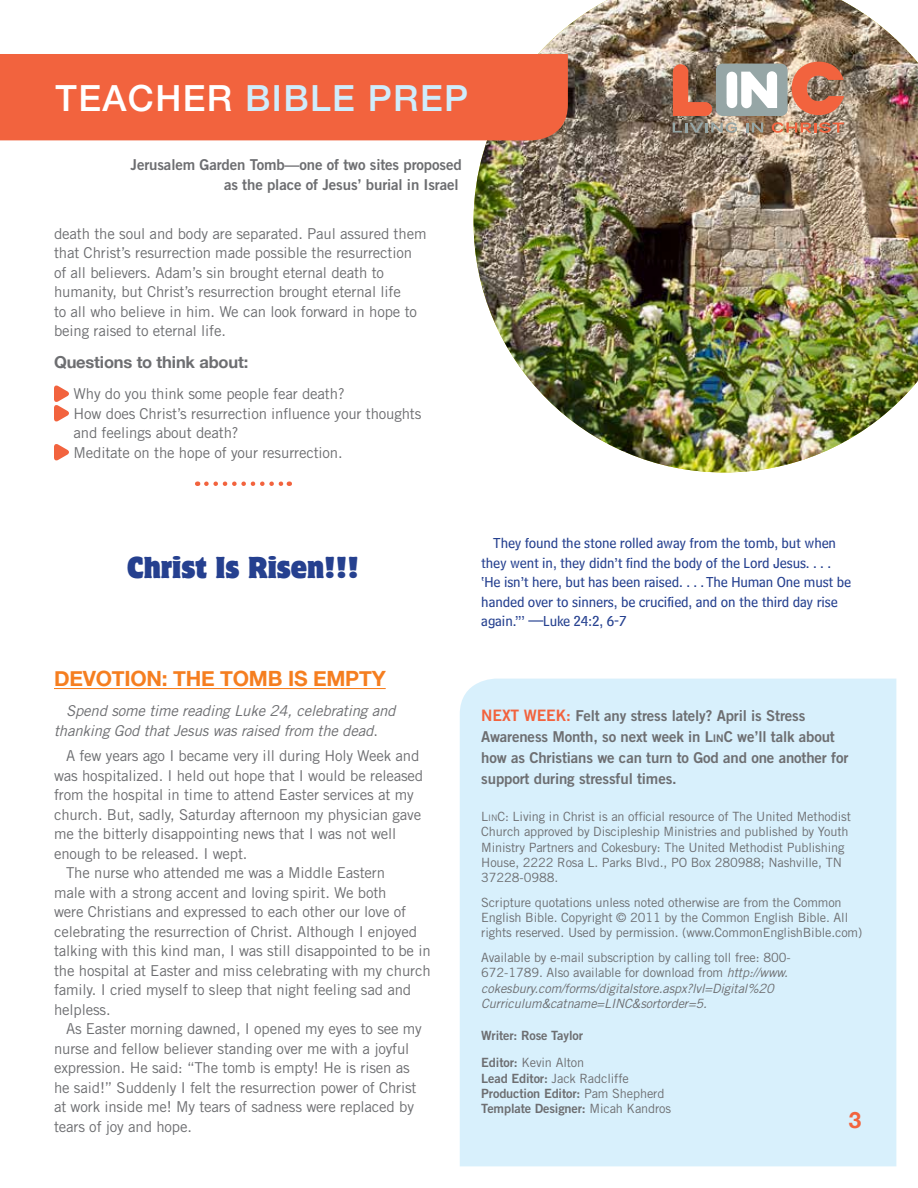
<style>
.page{position:relative;width:918px;height:1188px;background:#fff}
.page>*{position:absolute;margin:0;border:0;box-sizing:border-box;transform-origin:0 0}
.t1{font:500 36px "Helvetica Neue";letter-spacing:.04em;color:#cfedfc}
.t2{font:semi-condensed 27px "Motter Corpus Std";color:#25408f}
.t3{font:700 22.5px "Helvetica Neue";color:#f2633e}
.t4{font:700 21px "Helvetica Neue";letter-spacing:-.01em;color:#f57e20}
.t5{font:700 16.5px "Helvetica Neue";letter-spacing:-.01em;color:#6d6e71}
.t6{font:15px/19.5px "Trade Gothic LT Std";letter-spacing:-.01em;color:#6d6e71}
.t7{font:15px/21px "Trade Gothic LT Std Bd 2";letter-spacing:-.01em;color:#6d6e71}
.t8{font:15px/19.5px "Bell Centennial Std Sub Capt";letter-spacing:-.01em;color:#25408f}
.t9{font:italic 15px/19.5px "Trade Gothic LT Std";letter-spacing:-.01em;color:#6d6e71}
.t10{font:12.75px/15.3px "Trade Gothic LT Std";letter-spacing:-.01em;color:#6d6e71}
.t11{font:italic 12.75px/15.3px "Trade Gothic LT Std";letter-spacing:-.01em;color:#6d6e71}
.t12{font:12.75px/15.3px "Trade Gothic LT Std Bd 2";letter-spacing:-.01em;color:#6d6e71}
.s1{color:#fff}
.s2{font-style:normal}
.s3{font-size:15.75px;color:#f2633e}
.s4{font-style:inherit}
.s5{font-size:10.5px}
.s6{font-size:8.85px}
.s7{font-family:"Trade Gothic LT Std Bd 2"}
.s8{font-family:"Trade Gothic LT Std"}
</style>
<div class="page">
<img style="left:474px;top:0;width:444px;height:472px">
<div style="left:460px;top:679px;width:436px;height:487px;background:#d8f0fc"></div>
<div style="left:0;top:54px;width:568px;height:86px;background:#f2633e"></div>
<hr style="left:54px;top:688px;width:332px;height:1px;background:#f57e20">
<svg style="left:54px;top:385px;width:15px;height:37px"></svg>
<svg style="left:54px;top:444px;width:15px;height:17px"></svg>
<svg style="left:206px;top:481px;width:84px;height:5px"></svg>
<div style="left:716px;top:64px;width:72px;height:52px;background:#96a6a6;border-radius:7px"></div>
<svg style="left:673px;top:64px;width:39px;height:52px"></svg>
<svg style="left:727px;top:71px;width:50px;height:37px"></svg>
<svg style="left:792px;top:62px;width:52px;height:53px"></svg>
<svg style="left:673px;top:122px;width:64px;height:11px"></svg>
<svg style="left:746px;top:123px;width:17px;height:10px"></svg>
<svg style="left:772px;top:122px;width:72px;height:11px"></svg>
<h1 class="t1" style="left:56px;top:69px;width:414px"><span class="s1">TEACHER</span> BIBLE PREP</h1>
<p class="t7" style="left:131px;top:155px;width:333px;line-height:19.5px;text-align:right">Jerusalem Garden Tomb—one of two sites proposed as the place of Jesus’ burial in Israel</p>
<p class="t6" style="left:54px;top:223px;width:374px">death the soul and body are separated. Paul assured them that Christ’s resurrection made possible the resurrection of all believers. Adam’s sin brought eternal death to humanity, but Christ’s resurrection brought eternal life<br>to all who believe in him. We can look forward in hope to being raised to eternal life.</p>
<p class="t5" style="left:54px;top:349px;width:196px">Questions to think about:</p>
<p class="t6" style="left:74px;top:384px;width:349px">Why do you think some people fear death?<br>How does Christ’s resurrection influence your thoughts and feelings about death?<br>Meditate on the hope of your resurrection.</p>
<h2 class="t2" style="left:127px;top:551px;width:233px">Christ Is Risen!!!</h2>
<h3 class="t4" style="left:54px;top:662px;width:333px">DEVOTION: THE TOMB IS EMPTY</h3>
<p class="t9" style="left:54px;top:702px;width:343px;text-indent:12px">Spend some time reading Luke 24, celebrating and thanking God that Jesus was raised from the dead<span class="s2">.</span></p>
<p class="t6" style="left:66px;top:746px;width:355px">A few years ago I became very ill during Holy Week and</p>
<p class="t6" style="left:54px;top:766px;width:371px">was hospitalized. I held out hope that I would be released</p>
<p class="t6" style="left:54px;top:785px;width:361px">from the hospital in time to attend Easter services at my</p>
<p class="t6" style="left:54px;top:805px;width:369px">church. But, sadly, Saturday afternoon my physician gave</p>
<p class="t6" style="left:54px;top:824px;width:344px">me the bitterly disappointing news that I was not well</p>
<p class="t6" style="left:54px;top:844px;width:195px">enough to be released. I wept.</p>
<p class="t6" style="left:66px;top:863px;width:321px">The nurse who attended me was a Middle Eastern</p>
<p class="t6" style="left:54px;top:883px;width:334px">male with a strong accent and loving spirit. We both</p>
<p class="t6" style="left:54px;top:902px;width:354px">were Christians and expressed to each other our love of</p>
<p class="t6" style="left:54px;top:922px;width:365px">celebrating the resurrection of Christ. Although I enjoyed</p>
<p class="t6" style="left:54px;top:941px;width:378px">talking with this kind man, I was still disappointed to be in</p>
<p class="t6" style="left:54px;top:961px;width:378px">the hospital at Easter and miss celebrating with my church</p>
<p class="t6" style="left:54px;top:980px;width:359px">family. I cried myself to sleep that night feeling sad and</p>
<p class="t6" style="left:54px;top:1000px;width:58px">helpless.</p>
<p class="t6" style="left:66px;top:1019px;width:357px">As Easter morning dawned, I opened my eyes to see my</p>
<p class="t6" style="left:54px;top:1039px;width:357px">nurse and fellow believer standing over me with a joyful</p>
<p class="t6" style="left:54px;top:1058px;width:357px">expression. He said: “The tomb is empty! He is risen as</p>
<p class="t6" style="left:54px;top:1078px;width:364px">he said!” Suddenly I felt the resurrection power of Christ</p>
<p class="t6" style="left:54px;top:1097px;width:362px">at work inside me! My tears of sadness were replaced by</p>
<p class="t6" style="left:54px;top:1117px;width:140px">tears of joy and hope.</p>
<p class="t8" style="left:481px;top:533px;width:371px;text-indent:12px">They found the stone rolled away from the tomb, but when they went in, they didn’t find the body of the Lord Jesus. . . . ‘He isn’t here, but has been raised. . . . The Human One must be handed over to sinners, be crucified, and on the third day rise again.’” —Luke 24:2, 6-7</p>
<p class="t7" style="left:481px;top:704px;width:369px"><span class="s3">NEXT WEEK:</span> Felt any stress lately? April is Stress Awareness Month, so next week in <span class="s4">L</span><span class="s5">in</span><span class="s4">C</span> we’ll talk about how as Christians we can turn to God and one another for support during stressful times.</p>
<p class="t10" style="left:481px;top:809px;width:371px"><span class="s4">L</span><span class="s6">in</span><span class="s4">C</span>: Living in Christ is an official resource of The United Methodist Church approved by Discipleship Ministries and published by Youth Ministry Partners and Cokesbury: The United Methodist Publishing House, 2222 Rosa L. Parks Blvd., PO Box 280988; Nashville, TN 37228-0988.</p>
<p class="t10" style="left:481px;top:894px;width:383px">Scripture quotations unless noted otherwise are from the Common<br>English Bible. Copyright © 2011 by the Common English Bible. All rights reserved. Used by permission. (www.CommonEnglishBible.com)</p>
<p class="t11" style="left:481px;top:950px;width:311px"><span class="s2">Available by e-mail subscription by calling toll free: 800- 672-1789. Also available for download from</span> http://www. cokesbury.com/forms/digitalstore.aspx?lvl=Digital%20<br>Curriculum&amp;catname=LINC&amp;sortorder=5.</p>
<p class="t12" style="left:481px;top:1028px;width:103px">Writer: Rose Taylor</p>
<p class="t10" style="left:481px;top:1055px;width:149px"><span class="s7">Editor:</span> Kevin Alton<br><span class="s7">Lead Editor:</span> Jack Radcliffe</p>
<p class="t12" style="left:481px;top:1085px;width:191px">Production Editor: <span class="s8">Pam Shepherd<br></span>Template Designer: <span class="s8">Micah Kandros</span></p>
<h3 class="t3" style="left:849px;top:1102px;width:14px">3</h3>
</div>
